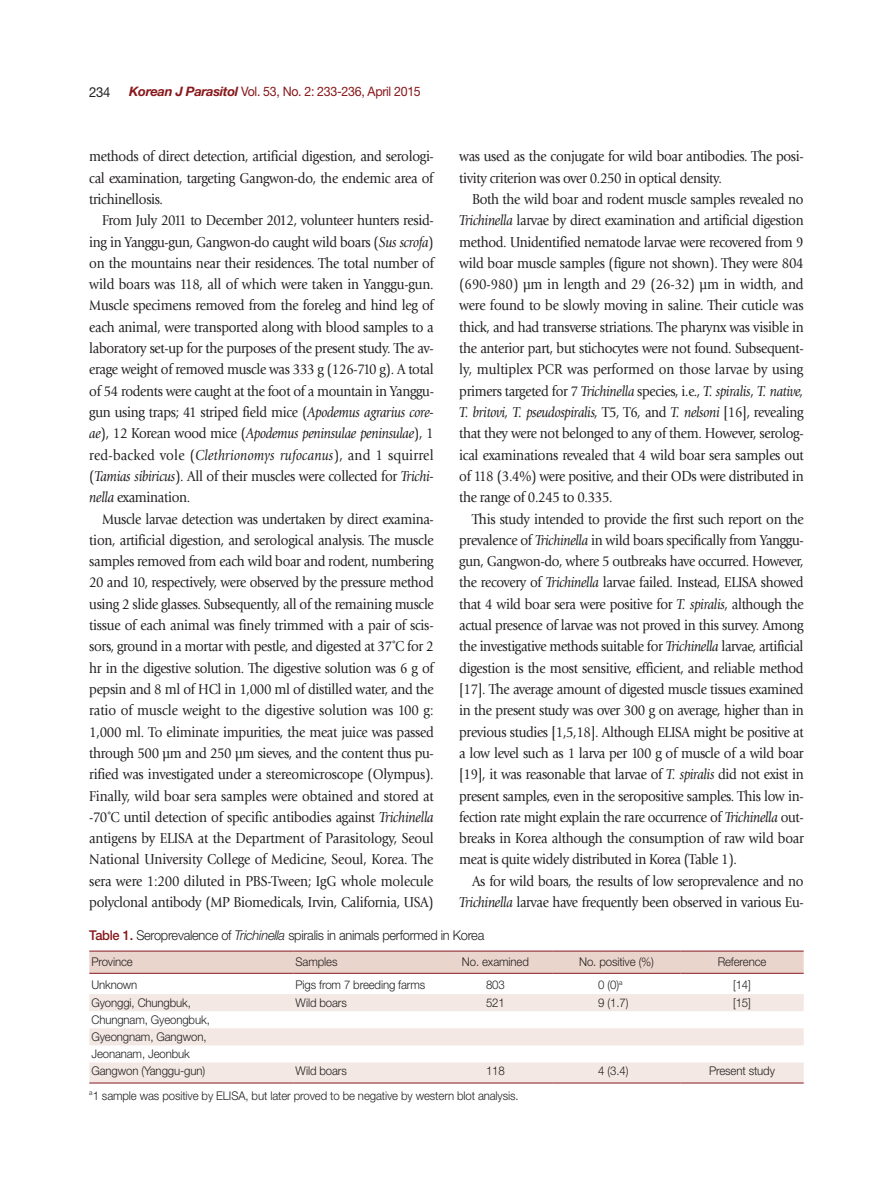
<style>
.page{position:relative;width:893px;height:1191px;background:#fff}
.page>*{position:absolute;margin:0;border:0;box-sizing:border-box;transform-origin:0 0}
.본문{font:15px/21.3px "Giovanni Std";letter-spacing:-.025em;color:#231f20;text-align:justify;scale:.9 1}
.하시라{font:13.8px "Helvetica Neue LT Std";color:#231f20;scale:.95 1}
.표_제목__그림_설명{font:300 13.5px "Helvetica Neue LT Std";letter-spacing:-.02em;color:#231f20;scale:.95 1}
.하시라-2{font:13.05px "Helvetica Neue LT Std";letter-spacing:-.025em;color:#88181b;scale:.95 1}
.표_본문{font:300 12px "Helvetica Neue LT Std";letter-spacing:-.01em;color:#231f20;scale:.95 1}
.s1{font-weight:700;font-style:italic}
.s2{font-style:italic}
.s3{font-weight:500;color:#88181b}
</style>
<div class="page">
<svg style="left:89px;top:951px;width:715px;height:22px;background:#e6cec5"></svg>
<svg style="left:89px;top:994px;width:715px;height:88px;fill:#f3e8e3"></svg>
<hr style="left:89px;top:950px;width:204px;height:1px;background:#88181b">
<hr style="left:293px;top:950px;width:145px;height:1px;background:#88181b">
<hr style="left:438px;top:950px;width:115px;height:1px;background:#88181b">
<hr style="left:553px;top:950px;width:127px;height:1px;background:#88181b">
<hr style="left:680px;top:950px;width:124px;height:1px;background:#88181b">
<hr style="left:89px;top:973px;width:204px;height:1px;background:#88181b">
<hr style="left:293px;top:973px;width:145px;height:1px;background:#88181b">
<hr style="left:438px;top:973px;width:115px;height:1px;background:#88181b">
<hr style="left:553px;top:973px;width:127px;height:1px;background:#88181b">
<hr style="left:680px;top:973px;width:124px;height:1px;background:#88181b">
<hr style="left:89px;top:1082px;width:204px;height:1px;background:#88181b">
<hr style="left:293px;top:1082px;width:145px;height:1px;background:#88181b">
<hr style="left:438px;top:1082px;width:115px;height:1px;background:#88181b">
<hr style="left:553px;top:1082px;width:127px;height:1px;background:#88181b">
<hr style="left:680px;top:1082px;width:124px;height:1px;background:#88181b">
<p class="하시라" style="left:89px;top:83px;width:24px">234</p>
<p class="하시라-2" style="left:129px;top:84px;width:308px"><span class="s1">Korean J Parasitol</span> Vol. 53, No. 2: 233-236, April 2015</p>
<p class="본문" style="left:89px;top:146px;width:384px">methods of direct detection, artificial digestion, and serologi&shy;cal examination, targeting Gangwon-do, the endemic area of trichinellosis.</p>
<p class="본문" style="left:89px;top:210px;width:384px;text-indent:13px">From July 2011 to December 2012, volunteer hunters resid&shy;ing in Yanggu-gun, Gangwon-do caught wild boars (<span class="s2">Sus scrofa</span>) on the mountains near their residences. The total number of wild boars was 118, all of which were taken in Yanggu-gun.<br>Muscle specimens removed from the foreleg and hind leg of each animal, were transported along with blood samples to a laboratory set-up for the purposes of the present study. The av&shy;erage weight of removed muscle was 333 g (126-710 g). A total of 54 rodents were caught at the foot of a mountain in Yanggu&shy;gun using traps; 41 striped field mice (<span class="s2">Apodemus agrarius core&shy;ae</span>), 12 Korean wood mice (<span class="s2">Apodemus peninsulae peninsulae</span>), 1 red-backed vole (<span class="s2">Clethrionomys rufocanus</span>), and 1 squirrel (<span class="s2">Tamias sibiricus</span>). All of their muscles were collected for <span class="s2">Trichi&shy;nella</span> examination.</p>
<p class="본문" style="left:89px;top:508px;width:384px;text-indent:13px">Muscle larvae detection was undertaken by direct examina&shy;tion, artificial digestion, and serological analysis. The muscle samples removed from each wild boar and rodent, numbering 20 and 10, respectively, were observed by the pressure method using 2 slide glasses. Subsequently, all of the remaining muscle tissue of each animal was finely trimmed with a pair of scis&shy;sors, ground in a mortar with pestle, and digested at 37˚C for 2 hr in the digestive solution. The digestive solution was 6 g of pepsin and 8 ml of HCl in 1,000 ml of distilled water, and the ratio of muscle weight to the digestive solution was 100 g:<br>1,000 ml. To eliminate impurities, the meat juice was passed through 500 µm and 250 µm sieves, and the content thus pu&shy;rified was investigated under a stereomicroscope (Olympus).<br>Finally, wild boar sera samples were obtained and stored at -70˚C until detection of specific antibodies against <span class="s2">Trichinella </span>antigens by ELISA at the Department of Parasitology, Seoul National University College of Medicine, Seoul, Korea. The sera were 1:200 diluted in PBS-Tween; IgG whole molecule polyclonal antibody (MP Biomedicals, Irvin, California, USA)</p>
<p class="본문" style="left:459px;top:146px;width:384px">was used as the conjugate for wild boar antibodies. The posi&shy;tivity criterion was over 0.250 in optical density.</p>
<p class="본문" style="left:459px;top:188px;width:384px;text-indent:13px">Both the wild boar and rodent muscle samples revealed no <span class="s2">Trichinella</span> larvae by direct examination and artificial digestion method. Unidentified nematode larvae were recovered from 9 wild boar muscle samples (figure not shown). They were 804 (690-980) µm in length and 29 (26-32) µm in width, and were found to be slowly moving in saline. Their cuticle was thick, and had transverse striations. The pharynx was visible in the anterior part, but stichocytes were not found. Subsequent&shy;ly, multiplex PCR was performed on those larvae by using primers targeted for 7 <span class="s2">Trichinella</span> species, i.e., <span class="s2">T. spiralis</span>, <span class="s2">T. native, T. britovi, T. pseudospiralis,</span> T5, T6<span class="s2">,</span> and <span class="s2">T. nelsoni</span> [16], revealing that they were not belonged to any of them. However, serolog&shy;ical examinations revealed that 4 wild boar sera samples out of 118 (3.4%) were positive, and their ODs were distributed in the range of 0.245 to 0.335.</p>
<p class="본문" style="left:459px;top:508px;width:384px;text-indent:13px">This study intended to provide the first such report on the prevalence of <span class="s2">Trichinella</span> in wild boars specifically from Yanggu&shy;gun, Gangwon-do, where 5 outbreaks have occurred. However, the recovery of <span class="s2">Trichinella</span> larvae failed. Instead, ELISA showed that 4 wild boar sera were positive for <span class="s2">T. spiralis</span>, although the actual presence of larvae was not proved in this survey. Among the investigative methods suitable for <span class="s2">Trichinella</span> larvae, artificial digestion is the most sensitive, efficient, and reliable method [17]. The average amount of digested muscle tissues examined in the present study was over 300 g on average, higher than in previous studies [1,5,18]. Although ELISA might be positive at a low level such as 1 larva per 100 g of muscle of a wild boar [19], it was reasonable that larvae of <span class="s2">T. spiralis</span> did not exist in present samples, even in the seropositive samples. This low in&shy;fection rate might explain the rare occurrence of <span class="s2">Trichinella</span> out&shy;breaks in Korea although the consumption of raw wild boar meat is quite widely distributed in Korea (Table 1).</p>
<p class="본문" style="left:459px;top:870px;width:384px;text-align:right">As for wild boars, the results of low seroprevalence and no<br><span class="s2">Trichinella</span> larvae have frequently been observed in various Eu-</p>
<p class="표_제목__그림_설명" style="left:89px;top:927px;width:417px"><span class="s3">Table 1.</span> Seroprevalence of <span class="s2">Trichinella</span> spiralis in animals performed in Korea</p>
<p class="표_본문" style="left:91px;top:954px;width:45px">Province</p>
<p class="표_본문" style="left:296px;top:954px;width:46px">Samples</p>
<p class="표_본문" style="left:462px;top:954px;width:72px">No. examined</p>
<p class="표_본문" style="left:579px;top:954px;width:80px">No. positive (%)</p>
<p class="표_본문" style="left:718px;top:954px;width:53px">Reference</p>
<p class="표_본문" style="left:91px;top:978px;width:50px">Unknown</p>
<p class="표_본문" style="left:296px;top:978px;width:138px">Pigs from 7 breeding farms</p>
<p class="표_본문" style="left:486px;top:978px;width:21px">803</p>
<p class="표_본문" style="left:598px;top:978px;width:27px">0 (0)<sup>a</sup></p>
<p class="표_본문" style="left:733px;top:978px;width:20px">[14]</p>
<p class="표_본문" style="left:91px;top:995px;width:106px">Gyonggi, Chungbuk,</p>
<p class="표_본문" style="left:296px;top:995px;width:56px">Wild boars</p>
<p class="표_본문" style="left:486px;top:995px;width:21px">521</p>
<p class="표_본문" style="left:598px;top:995px;width:33px">9 (1.7)</p>
<p class="표_본문" style="left:733px;top:995px;width:20px">[15]</p>
<p class="표_본문" style="left:91px;top:1012px;width:126px">Chungnam, Gyeongbuk,</p>
<p class="표_본문" style="left:91px;top:1029px;width:123px">Gyeongnam, Gangwon,</p>
<p class="표_본문" style="left:91px;top:1046px;width:105px">Jeonanam, Jeonbuk</p>
<p class="표_본문" style="left:91px;top:1063px;width:121px">Gangwon (Yanggu-gun)</p>
<p class="표_본문" style="left:296px;top:1063px;width:56px">Wild boars</p>
<p class="표_본문" style="left:486px;top:1063px;width:21px">118</p>
<p class="표_본문" style="left:598px;top:1063px;width:33px">4 (3.4)</p>
<p class="표_본문" style="left:709px;top:1063px;width:71px">Present study</p>
<p class="표_본문" style="left:89px;top:1088px;width:453px"><sup>a</sup>1 sample was positive by ELISA, but later proved to be negative by western blot analysis.</p>
</div>
